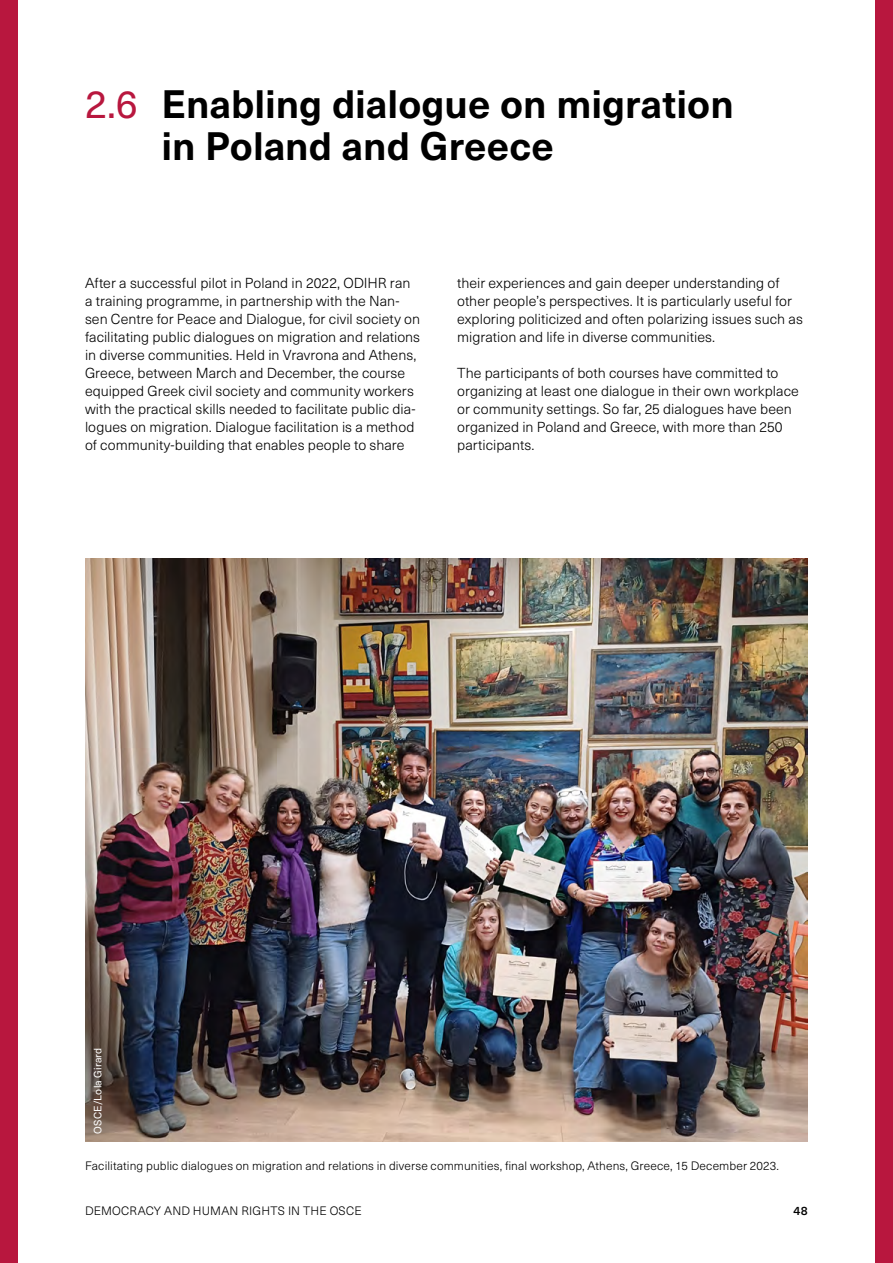
<style>
.page{position:relative;width:893px;height:1263px;background:#fff}
.page>*{position:absolute;margin:0;border:0;box-sizing:border-box;transform-origin:0 0}
.t1{font:700 39px/42px "Neue Haas Unica W1 G";color:#000}
.t2{font:300 14.25px/18px "Neue Haas Unica W1 G";letter-spacing:.005em;color:#000}
.t3{font:300 12px "Neue Haas Unica W1 G";letter-spacing:.01em;color:#000}
.t4{font:500 12px "Neue Haas Unica W1 G";color:#000}
.t5{font:10.5px "Neue Haas Unica W1 G";letter-spacing:.015em;color:#fff}
.s1{font-weight:400;color:#b8173e}
</style>
<div class="page">
<div style="left:876px;top:0;width:17px;height:1263px;background:#b8173e"></div>
<div style="left:0;top:0;width:17px;height:1263px;background:#b8173e"></div>
<img style="left:85px;top:558px;width:723px;height:584px">
<h1 class="t1" style="left:162px;top:80px;width:574px;text-indent:-77px"><span class="s1">2.6</span> Enabling dialogue on migration in Poland and Greece</h1>
<p class="t2" style="left:85px;top:273px;width:337px">After a successful pilot in Poland in 2022, ODIHR ran a training programme, in partnership with the Nan&shy;sen Centre for Peace and Dialogue, for civil society on facilitating public dialogues on migration and relations in diverse communities. Held in Vravrona and Athens, Greece, between March and December, the course equipped Greek civil society and community workers with the practical skills needed to facilitate public dia&shy;logues on migration. Dialogue facilitation is a method of community-building that enables people to share</p>
<p class="t2" style="left:457px;top:273px;width:347px">their experiences and gain deeper understanding of other people’s perspectives. It is particularly useful for exploring politicized and often polarizing issues such as migration and life in diverse communities.</p>
<p class="t2" style="left:457px;top:363px;width:343px">The participants of both courses have committed to organizing at least one dialogue in their own workplace or community settings. So far, 25 dialogues have been organized in Poland and Greece, with more than 250 participants.</p>
<p class="t5" style="left:90px;top:1134px;width:88px;rotate:-90deg">OSCE/Lola Girard</p>
<p class="t3" style="left:85px;top:1157px;width:695px">Facilitating public dialogues on migration and relations in diverse communities, final workshop, Athens, Greece, 15 December 2023.</p>
<p class="t3" style="left:85px;top:1202px;width:278px">DEMOCRACY AND HUMAN RIGHTS IN THE OSCE</p>
<p class="t4" style="left:794px;top:1202px;width:16px">48</p>
</div>
